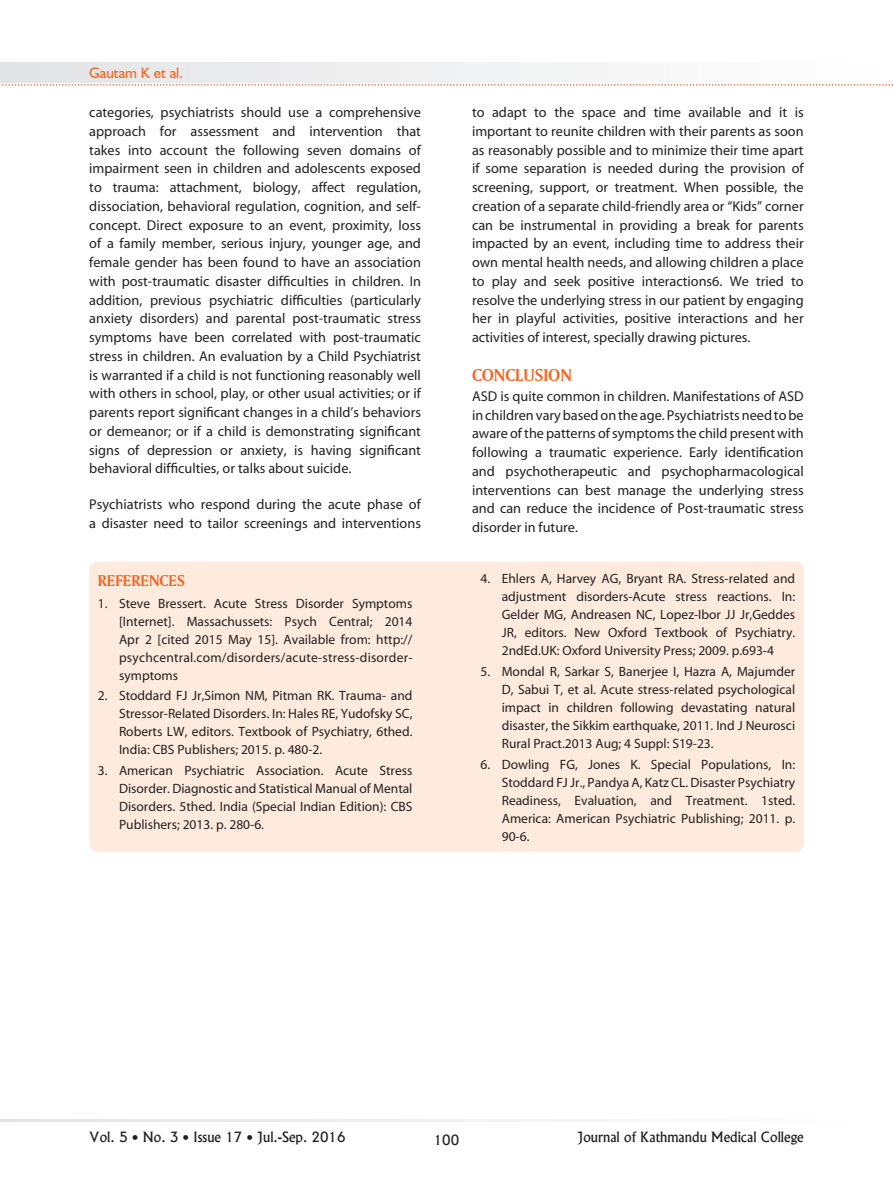
<style>
.page{position:relative;width:893px;height:1191px;background:#fff}
.page>*{position:absolute;margin:0;border:0;box-sizing:border-box;transform-origin:0 0}
.t1{font:18px "Amerigo BT Bold A";color:#f36421}
.t2{font:16.5px "Amerigo BT Bold A";color:#f36421}
.t3{font:15px "Humanist 521 BT";color:#f36421}
.t4{font:14.25px/18.8px "Myriad";color:#231f20;text-align:justify}
.t5{font:13.5px/18px "Myriad";color:#231f20;text-align:justify}
.t6{font:13.5px "Alaska";color:#231f20}
</style>
<div class="page">
<div style="left:0;top:63px;width:893px;height:20px;background:linear-gradient(to right,#e2e3e5,#fff)"></div>
<svg style="left:0;top:1119px;width:577px;height:2px"></svg>
<svg style="left:0;top:84px;width:893px;height:2px"></svg>
<div style="left:89px;top:561px;width:715px;height:290px;background:#feebdd;border-radius:9px"></div>
<p class="t3" style="left:89px;top:63px;width:95px">Gautam K et al.</p>
<p class="t4" style="left:89px;top:104px;width:333px">categories, psychiatrists should use a comprehensive approach for assessment and intervention that takes into account the following seven domains of impairment seen in children and adolescents exposed to trauma: attachment, biology, affect regulation, dissociation, behavioral regulation, cognition, and self&shy;concept. Direct exposure to an event, proximity, loss of a family member, serious injury, younger age, and female gender has been found to have an association with post-traumatic disaster difficulties in children. In addition, previous psychiatric difficulties (particularly anxiety disorders) and parental post-traumatic stress symptoms have been correlated with post-traumatic stress in children. An evaluation by a Child Psychiatrist is warranted if a child is not functioning reasonably well with others in school, play, or other usual activities; or if parents report significant changes in a child’s behaviors or demeanor; or if a child is demonstrating significant signs of depression or anxiety, is having significant behavioral difficulties, or talks about suicide.</p>
<p class="t4" style="left:89px;top:496px;width:333px">Psychiatrists who respond during the acute phase of a disaster need to tailor screenings and interventions</p>
<p class="t2" style="left:98px;top:570px;width:89px">REFERENCES</p>
<p class="t5" style="left:119px;top:595px;width:295px;text-indent:-21px">1. Steve Bressert. Acute Stress Disorder Symptoms [Internet]. Massachussets: Psych Central; 2014<br>Apr 2 [cited 2015 May 15]. Available from: http:// psychcentral.com/disorders/acute-stress-disorder&shy;symptoms</p>
<p class="t5" style="left:119px;top:688px;width:295px;text-indent:-21px">2. Stoddard FJ Jr,Simon NM, Pitman RK. Trauma- and Stressor-Related Disorders. In: Hales RE, Yudofsky SC, Roberts LW, editors. Textbook of Psychiatry, 6thed.<br>India: CBS Publishers; 2015. p. 480-2.</p>
<p class="t5" style="left:119px;top:762px;width:295px;text-indent:-21px">3. American Psychiatric Association. Acute Stress Disorder. Diagnostic and Statistical Manual of Mental Disorders. 5thed. India (Special Indian Edition): CBS Publishers; 2013. p. 280-6.</p>
<p class="t4" style="left:472px;top:104px;width:333px">to adapt to the space and time available and it is important to reunite children with their parents as soon as reasonably possible and to minimize their time apart if some separation is needed during the provision of screening, support, or treatment. When possible, the creation of a separate child-friendly area or “Kids” corner can be instrumental in providing a break for parents impacted by an event, including time to address their own mental health needs, and allowing children a place to play and seek positive interactions6. We tried to resolve the underlying stress in our patient by engaging her in playful activities, positive interactions and her activities of interest, specially drawing pictures.</p>
<p class="t1" style="left:472px;top:364px;width:101px">CONCLUSION</p>
<p class="t4" style="left:472px;top:388px;width:333px">ASD is quite common in children. Manifestations of ASD in children vary based on the age. Psychiatrists need to be aware of the patterns of symptoms the child present with following a traumatic experience. Early identification and psychotherapeutic and psychopharmacological interventions can best manage the underlying stress and can reduce the incidence of Post-traumatic stress disorder in future.</p>
<p class="t5" style="left:502px;top:571px;width:295px;text-indent:-21px">4. Ehlers A, Harvey AG, Bryant RA. Stress-related and adjustment disorders-Acute stress reactions. In:<br>Gelder MG, Andreasen NC, Lopez-Ibor JJ Jr,Geddes JR, editors. New Oxford Textbook of Psychiatry.<br>2ndEd.UK: Oxford University Press; 2009. p.693-4</p>
<p class="t5" style="left:502px;top:663px;width:295px;text-indent:-21px">5. Mondal R, Sarkar S, Banerjee I, Hazra A, Majumder D, Sabui T, et al. Acute stress-related psychological impact in children following devastating natural disaster, the Sikkim earthquake, 2011. Ind J Neurosci Rural Pract.2013 Aug; 4 Suppl: S19-23.</p>
<p class="t5" style="left:502px;top:756px;width:295px;text-indent:-21px">6. Dowling FG, Jones K. Special Populations, In:<br>Stoddard FJ Jr., Pandya A, Katz CL. Disaster Psychiatry Readiness, Evaluation, and Treatment. 1sted.<br>America: American Psychiatric Publishing; 2011. p.<br>90-6.</p>
<p class="t6" style="left:89px;top:1129px;width:258px">Vol. 5 • No. 3 • Issue 17 • Jul.-Sep. 2016</p>
<p class="t6" style="left:578px;top:1129px;width:227px">Journal of Kathmandu Medical College</p>
<p class="t6" style="left:434px;top:1131px;width:27px">100</p>
</div>
